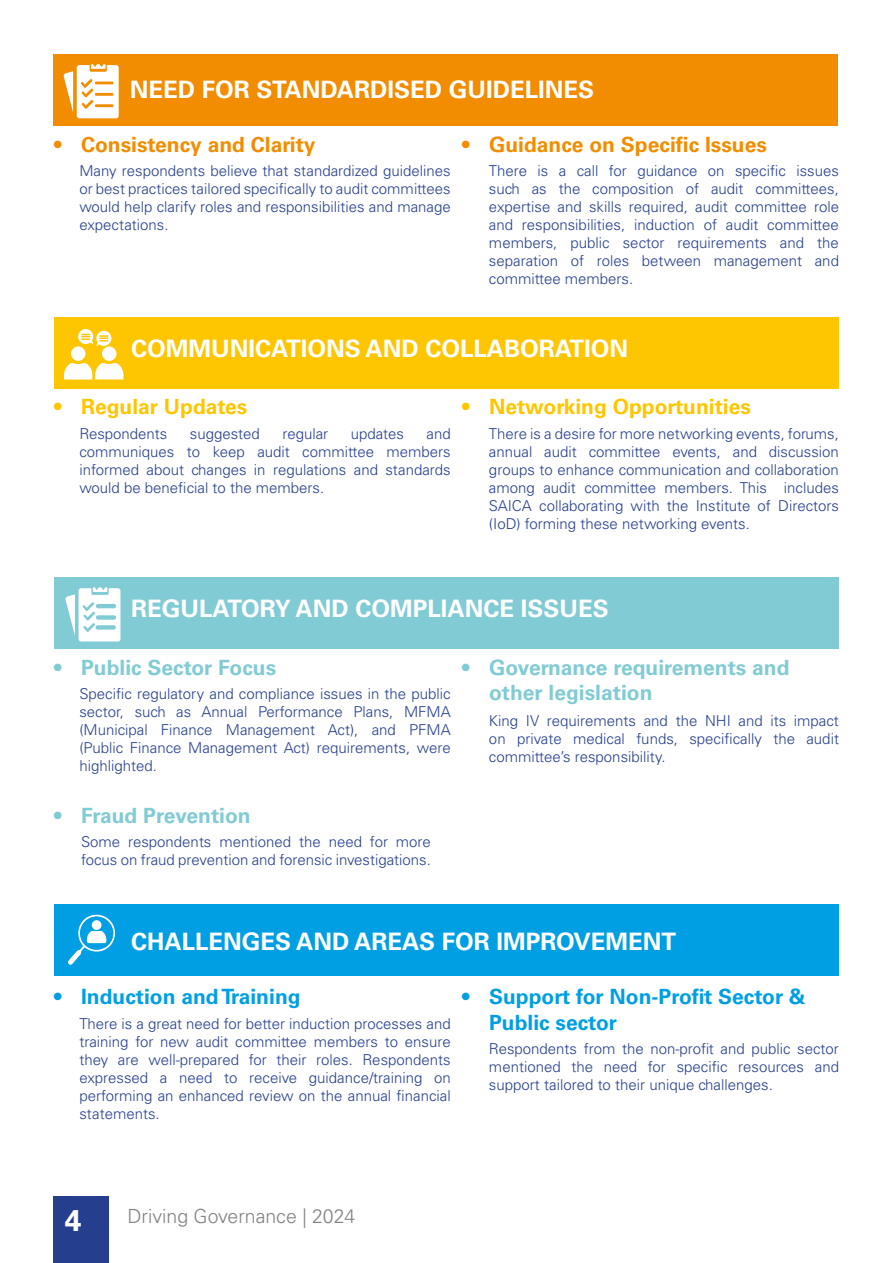
<style>
.page{position:relative;width:893px;height:1263px;background:#fff}
.page>*{position:absolute;margin:0;border:0;box-sizing:border-box;transform-origin:0 0}
.t1{font:700 30px "Univers LT Std";color:#fff}
.t2{font:700 24px "Univers LT Std";color:#fff}
.t3{font:700 21px/25.2px "Univers LT Std";color:#81cbd4}
.t4{font:700 21px/25.2px "Univers LT Std";color:#009fe3}
.t5{font:700 21px "Univers LT Std";color:#f28d01}
.t6{font:700 21px "Univers LT Std";color:#fec601}
.t7{font:300 19.5px "Univers LT Std";color:#808285}
.t8{font:300 15px/18px "Univers LT Std";color:#253f8e;text-align:justify}
</style>
<div class="page">
<div style="left:53px;top:54px;width:784px;height:71px;background:#f28d01"></div>
<div style="left:77px;top:65px;width:42px;height:53px;background:#fff;border-radius:3px"></div>
<svg style="left:63px;top:71px;width:10px;height:41px"></svg>
<div style="left:90px;top:63px;width:17px;height:9px;background:#f28d01"></div>
<div style="left:53px;top:1197px;width:55px;height:66px;background:#253f8e"></div>
<div style="left:55px;top:317px;width:784px;height:71px;background:#fec601"></div>
<div style="left:54px;top:577px;width:785px;height:72px;background:#81cbd4"></div>
<div style="left:55px;top:904px;width:784px;height:71px;background:#009fe3"></div>
<svg style="left:91px;top:64px;width:14px;height:5px"></svg>
<svg style="left:80px;top:79px;width:34px;height:30px"></svg>
<svg style="left:63px;top:363px;width:61px;height:16px"></svg>
<div style="left:102px;top:346px;width:15px;height:15px;background:#fff;border-radius:50%"></div>
<div style="left:71px;top:346px;width:15px;height:15px;background:#fff;border-radius:50%"></div>
<svg style="left:78px;top:329px;width:33px;height:17px"></svg>
<div style="left:79px;top:588px;width:41px;height:53px;background:#fff;border-radius:3px"></div>
<svg style="left:65px;top:594px;width:10px;height:41px"></svg>
<svg style="left:91px;top:586px;width:18px;height:9px"></svg>
<svg style="left:93px;top:587px;width:14px;height:5px"></svg>
<div style="left:96px;top:604px;width:20px;height:4px;border:2px solid #81cbd4"></div>
<div style="left:96px;top:615px;width:20px;height:5px;border:2px solid #81cbd4"></div>
<svg style="left:82px;top:602px;width:33px;height:30px"></svg>
<div style="left:96px;top:625px;width:20px;height:5px;border:2px solid #81cbd4"></div>
<svg style="left:68px;top:914px;width:47px;height:51px"></svg>
<div style="left:92px;top:920px;width:10px;height:10px;background:#fff;border-radius:50%"></div>
<p class="t2" style="left:130px;top:76px;width:466px">NEED FOR STANDARDISED GUIDELINES</p>
<p class="t5" style="left:54px;top:133px;width:263px">• Consistency and Clarity</p>
<p class="t8" style="left:79px;top:162px;width:373px">Many respondents believe that standardized guidelines or best practices tailored specifically to audit committees would help clarify roles and responsibilities and manage expectations.</p>
<p class="t5" style="left:462px;top:133px;width:306px">• Guidance on Specific Issues</p>
<p class="t8" style="left:489px;top:162px;width:351px">There is a call for guidance on specific issues such as the composition of audit committees, expertise and skills required, audit committee role and responsibilities, induction of audit committee members, public sector requirements and the separation of roles between management and committee members.</p>
<p class="t2" style="left:131px;top:334px;width:498px">COMMUNICATIONS AND COLLABORATION</p>
<p class="t6" style="left:54px;top:395px;width:195px">• Regular Updates</p>
<p class="t8" style="left:79px;top:424px;width:90px">Respondents</p>
<p class="t8" style="left:190px;top:424px;width:72px">suggested</p>
<p class="t8" style="left:282px;top:424px;width:47px">regular</p>
<p class="t8" style="left:351px;top:424px;width:55px">updates</p>
<p class="t8" style="left:79px;top:424px;width:373px;text-indent:347px">and communiques to keep audit committee members informed about changes in regulations and standards would be beneficial to the members.</p>
<p class="t6" style="left:462px;top:395px;width:290px">• Networking Opportunities</p>
<p class="t8" style="left:489px;top:424px;width:351px">There is a desire for more networking events, forums, annual audit committee events, and discussion groups to enhance communication and collaboration among audit committee members. This includes SAICA collaborating with the Institute of Directors (IoD) forming these networking events.</p>
<p class="t2" style="left:131px;top:594px;width:479px">REGULATORY AND COMPLIANCE ISSUES</p>
<p class="t3" style="left:54px;top:655px;width:224px">• Public Sector Focus</p>
<p class="t8" style="left:79px;top:685px;width:373px">Specific regulatory and compliance issues in the public sector, such as Annual Performance Plans, MFMA (Municipal Finance Management Act), and PFMA (Public Finance Management Act) requirements, were highlighted.</p>
<p class="t3" style="left:489px;top:655px;width:302px;text-indent:-27px">• Governance requirements and other legislation</p>
<p class="t8" style="left:489px;top:712px;width:351px">King IV requirements and the NHI and its impact on private medical funds, specifically the audit committee’s responsibility.</p>
<p class="t3" style="left:54px;top:803px;width:198px">• Fraud Prevention</p>
<p class="t8" style="left:81px;top:833px;width:351px">Some respondents mentioned the need for more focus on fraud prevention and forensic investigations.</p>
<p class="t2" style="left:131px;top:928px;width:546px">CHALLENGES AND AREAS FOR IMPROVEMENT</p>
<p class="t4" style="left:54px;top:984px;width:248px">• Induction and Training</p>
<p class="t8" style="left:79px;top:1014px;width:373px">There is a great need for better induction processes and training for new audit committee members to ensure they are well-prepared for their roles. Respondents expressed a need to receive guidance/training on performing an enhanced review on the annual financial statements.</p>
<p class="t4" style="left:489px;top:984px;width:318px;text-indent:-27px">• Support for Non-Profit Sector &amp;<br>Public sector</p>
<p class="t8" style="left:489px;top:1040px;width:351px">Respondents from the non-profit and public sector mentioned the need for specific resources and support tailored to their unique challenges.</p>
<p class="t1" style="left:65px;top:1202px;width:18px">4</p>
<p class="t7" style="left:128px;top:1204px;width:229px">Driving Governance | 2024</p>
</div>
